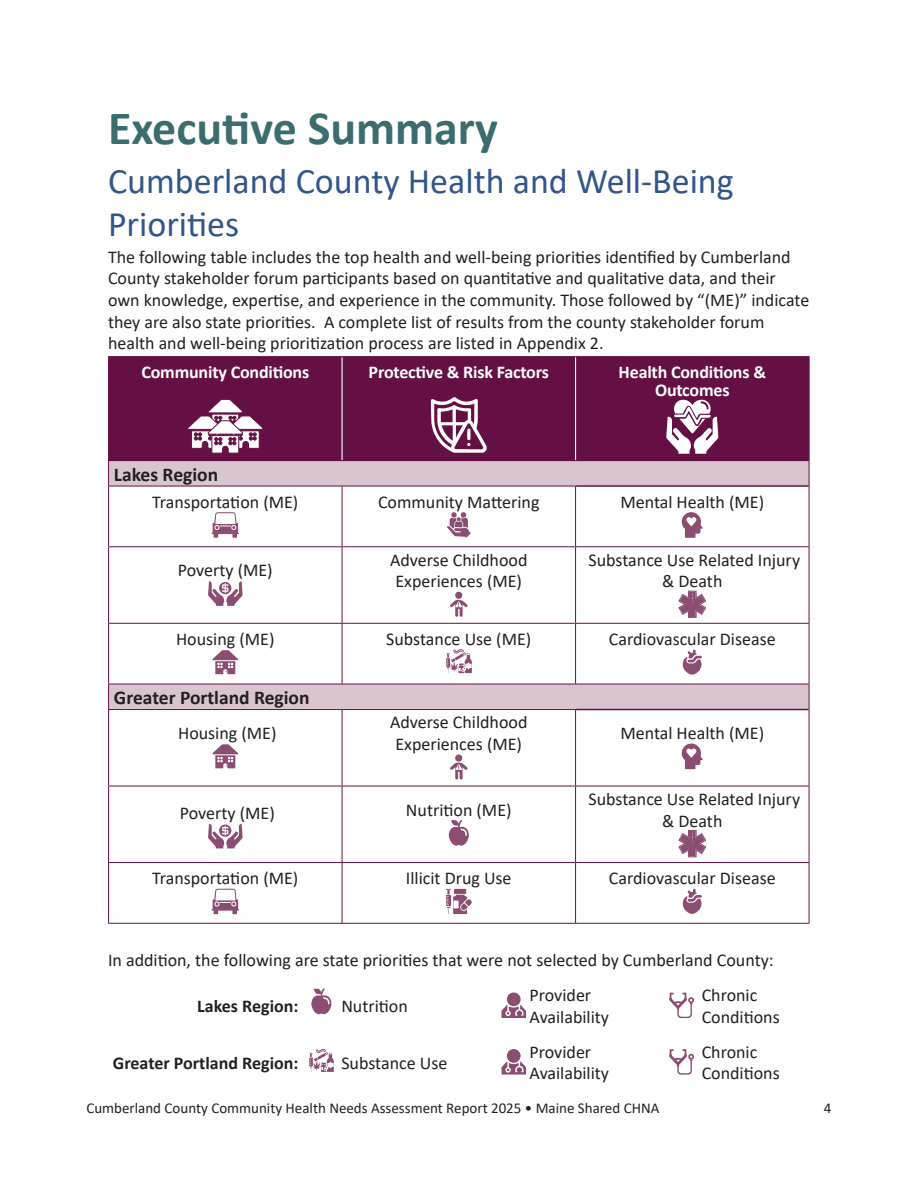
<style>
.page{position:relative;width:918px;height:1188px;background:#fff}
.page>*{position:absolute;margin:0;border:0;box-sizing:border-box;transform-origin:0 0}
.Report_SubSections{font:700 48px "Calibri";color:#3c6d6e}
.Report_SubSections-2{font:36px/43.2px "Calibri";color:#315687}
.Body_Text_Header{font:700 19.5px "Calibri";color:#231f20}
.Body_Text{font:18px/21.6px "Calibri";color:#231f20}
.Table_Header{font:700 18px/18px "Calibri";letter-spacing:-.01em;color:#fff;text-align:center}
.Body_Text_Header-2{font:700 18px "Calibri";color:#231f20}
.t1{font:15px "Calibri";color:#231f20}
</style>
<div class="page">
<div style="left:109px;top:357px;width:699px;height:103px;background:#651044"></div>
<svg style="left:109px;top:461px;width:700px;height:25px;background:#d6c1cc"></svg>
<svg style="left:109px;top:487px;width:700px;height:436px"></svg>
<hr style="left:342px;top:357px;width:1px;height:103px;background:#fff">
<hr style="left:575px;top:357px;width:1px;height:103px;background:#fff">
<hr style="left:108px;top:356px;width:234px;height:1px;background:#651044">
<hr style="left:108px;top:357px;width:1px;height:103px;background:#651044">
<hr style="left:342px;top:356px;width:234px;height:1px;background:#651044">
<hr style="left:576px;top:356px;width:234px;height:1px;background:#651044">
<hr style="left:808px;top:357px;width:2px;height:103px;background:#651044">
<hr style="left:108px;top:460px;width:234px;height:1px;background:#651044">
<hr style="left:342px;top:460px;width:234px;height:1px;background:#651044">
<hr style="left:576px;top:460px;width:234px;height:1px;background:#651044">
<svg style="left:108px;top:461px;width:1px;height:25px"></svg>
<svg style="left:809px;top:461px;width:1px;height:25px"></svg>
<hr style="left:108px;top:486px;width:234px;height:1px;background:#651044">
<hr style="left:108px;top:486px;width:1px;height:60px;background:#651044">
<hr style="left:342px;top:486px;width:234px;height:1px;background:#651044">
<hr style="left:342px;top:486px;width:1px;height:60px;background:#651044">
<hr style="left:575px;top:486px;width:1px;height:60px;background:#651044">
<hr style="left:809px;top:486px;width:1px;height:60px;background:#651044">
<hr style="left:108px;top:546px;width:234px;height:1px;background:#651044">
<hr style="left:108px;top:547px;width:1px;height:76px;background:#651044">
<hr style="left:342px;top:546px;width:234px;height:1px;background:#651044">
<hr style="left:342px;top:547px;width:1px;height:76px;background:#651044">
<hr style="left:576px;top:546px;width:233px;height:1px;background:#651044">
<hr style="left:575px;top:547px;width:1px;height:76px;background:#651044">
<hr style="left:809px;top:547px;width:1px;height:76px;background:#651044">
<hr style="left:108px;top:623px;width:234px;height:1px;background:#651044">
<hr style="left:108px;top:624px;width:1px;height:60px;background:#651044">
<hr style="left:342px;top:623px;width:234px;height:1px;background:#651044">
<hr style="left:342px;top:624px;width:1px;height:60px;background:#651044">
<hr style="left:576px;top:623px;width:233px;height:1px;background:#651044">
<hr style="left:575px;top:624px;width:1px;height:60px;background:#651044">
<hr style="left:809px;top:624px;width:1px;height:60px;background:#651044">
<hr style="left:108px;top:684px;width:234px;height:1px;background:#651044">
<svg style="left:108px;top:684px;width:1px;height:25px"></svg>
<hr style="left:342px;top:684px;width:234px;height:1px;background:#651044">
<hr style="left:576px;top:684px;width:233px;height:1px;background:#651044">
<svg style="left:809px;top:684px;width:1px;height:26px"></svg>
<hr style="left:108px;top:709px;width:234px;height:1px;background:#651044">
<hr style="left:108px;top:710px;width:1px;height:76px;background:#651044">
<hr style="left:342px;top:709px;width:234px;height:1px;background:#651044">
<hr style="left:342px;top:710px;width:1px;height:76px;background:#651044">
<hr style="left:575px;top:710px;width:1px;height:76px;background:#651044">
<hr style="left:809px;top:710px;width:1px;height:76px;background:#651044">
<hr style="left:108px;top:786px;width:234px;height:1px;background:#651044">
<hr style="left:108px;top:786px;width:1px;height:76px;background:#651044">
<hr style="left:342px;top:786px;width:234px;height:1px;background:#651044">
<hr style="left:342px;top:786px;width:1px;height:76px;background:#651044">
<hr style="left:576px;top:786px;width:233px;height:1px;background:#651044">
<hr style="left:575px;top:786px;width:1px;height:76px;background:#651044">
<hr style="left:809px;top:786px;width:1px;height:76px;background:#651044">
<hr style="left:108px;top:862px;width:234px;height:1px;background:#651044">
<hr style="left:108px;top:863px;width:1px;height:60px;background:#651044">
<hr style="left:342px;top:862px;width:234px;height:1px;background:#651044">
<hr style="left:342px;top:863px;width:1px;height:60px;background:#651044">
<hr style="left:576px;top:862px;width:233px;height:1px;background:#651044">
<hr style="left:575px;top:863px;width:1px;height:60px;background:#651044">
<hr style="left:809px;top:863px;width:1px;height:60px;background:#651044">
<hr style="left:108px;top:923px;width:234px;height:1px;background:#651044">
<hr style="left:342px;top:923px;width:234px;height:1px;background:#651044">
<hr style="left:576px;top:923px;width:233px;height:1px;background:#651044">
<hr style="left:576px;top:485px;width:233px;height:2px;background:#651044">
<hr style="left:576px;top:709px;width:233px;height:1px;background:#651044">
<svg style="left:187px;top:399px;width:76px;height:54px"></svg>
<svg style="left:431px;top:397px;width:56px;height:56px"></svg>
<svg style="left:666px;top:400px;width:52px;height:54px"></svg>
<svg style="left:212px;top:512px;width:27px;height:26px"></svg>
<svg style="left:447px;top:512px;width:24px;height:26px"></svg>
<div style="left:685px;top:526px;width:10px;height:12px;background:#8c4d73"></div>
<svg style="left:682px;top:512px;width:21px;height:22px"></svg>
<svg style="left:208px;top:581px;width:35px;height:25px"></svg>
<div style="left:455px;top:592px;width:7px;height:7px;background:#8c4d73;border-radius:4px"></div>
<svg style="left:450px;top:599px;width:18px;height:18px"></svg>
<svg style="left:679px;top:591px;width:27px;height:27px"></svg>
<svg style="left:212px;top:650px;width:26px;height:24px"></svg>
<svg style="left:446px;top:649px;width:26px;height:24px"></svg>
<svg style="left:683px;top:650px;width:19px;height:25px"></svg>
<svg style="left:212px;top:744px;width:26px;height:24px"></svg>
<div style="left:455px;top:754px;width:7px;height:8px;background:#8c4d73;border-radius:4px"></div>
<svg style="left:450px;top:762px;width:18px;height:18px"></svg>
<div style="left:685px;top:758px;width:10px;height:11px;background:#8c4d73"></div>
<svg style="left:682px;top:744px;width:21px;height:21px"></svg>
<svg style="left:208px;top:824px;width:35px;height:24px"></svg>
<svg style="left:449px;top:820px;width:20px;height:26px"></svg>
<svg style="left:679px;top:830px;width:27px;height:27px"></svg>
<svg style="left:212px;top:889px;width:27px;height:25px"></svg>
<svg style="left:446px;top:889px;width:26px;height:25px"></svg>
<svg style="left:683px;top:889px;width:19px;height:25px"></svg>
<div style="left:507px;top:992px;width:14px;height:14px;background:#8c4d73;border-radius:50%"></div>
<svg style="left:501px;top:1005px;width:25px;height:13px"></svg>
<svg style="left:669px;top:993px;width:25px;height:25px"></svg>
<div style="left:507px;top:1049px;width:14px;height:14px;background:#8c4d73;border-radius:50%"></div>
<svg style="left:501px;top:1061px;width:25px;height:14px"></svg>
<svg style="left:669px;top:1049px;width:25px;height:26px"></svg>
<svg style="left:311px;top:988px;width:20px;height:26px"></svg>
<svg style="left:309px;top:1049px;width:25px;height:23px"></svg>
<p class="Report_SubSections" style="left:108px;top:94px;width:391px">Executive Summary</p>
<p class="Report_SubSections-2" style="left:108px;top:158px;width:627px">Cumberland County Health and Well-Being<br>Priorities</p>
<p class="Body_Text" style="left:108px;top:246px;width:703px">The following table includes the top health and well-being priorities identified by Cumberland County stakeholder forum participants based on quantitative and qualitative data, and their own knowledge, expertise, and experience in the community. Those followed by “(ME)” indicate they are also state priorities. A complete list of results from the county stakeholder forum health and well-being prioritization process are listed in Appendix 2.</p>
<p class="Table_Header" style="left:141px;top:363px;width:169px">Community Conditions</p>
<p class="Table_Header" style="left:369px;top:363px;width:182px">Protective &amp; Risk Factors</p>
<p class="Table_Header" style="left:619px;top:363px;width:149px">Health Conditions &amp;<br>Outcomes</p>
<p class="Body_Text_Header" style="left:114px;top:460px;width:106px">Lakes Region</p>
<p class="Body_Text" style="left:152px;top:491px;width:148px">Transportation (ME)</p>
<p class="Body_Text" style="left:378px;top:491px;width:163px">Community Mattering</p>
<p class="Body_Text" style="left:620px;top:491px;width:145px">Mental Health (ME)</p>
<p class="Body_Text" style="left:178px;top:559px;width:96px">Poverty (ME)</p>
<p class="Body_Text" style="left:390px;top:548px;width:139px;text-align:center">Adverse Childhood<br>Experiences (ME)</p>
<p class="Body_Text" style="left:589px;top:548px;width:213px;text-align:center">Substance Use Related Injury &amp; Death</p>
<p class="Body_Text" style="left:176px;top:628px;width:100px">Housing (ME)</p>
<p class="Body_Text" style="left:386px;top:627px;width:147px">Substance Use (ME)</p>
<p class="Body_Text" style="left:609px;top:628px;width:168px">Cardiovascular Disease</p>
<p class="Body_Text_Header" style="left:114px;top:684px;width:197px">Greater Portland Region</p>
<p class="Body_Text" style="left:178px;top:722px;width:100px">Housing (ME)</p>
<p class="Body_Text" style="left:390px;top:711px;width:139px;text-align:center">Adverse Childhood<br>Experiences (ME)</p>
<p class="Body_Text" style="left:620px;top:722px;width:145px">Mental Health (ME)</p>
<p class="Body_Text" style="left:180px;top:802px;width:96px">Poverty (ME)</p>
<p class="Body_Text" style="left:406px;top:799px;width:107px">Nutrition (ME)</p>
<p class="Body_Text" style="left:589px;top:788px;width:213px;text-align:center">Substance Use Related Injury &amp; Death</p>
<p class="Body_Text" style="left:152px;top:867px;width:148px">Transportation (ME)</p>
<p class="Body_Text" style="left:406px;top:867px;width:107px">Illicit Drug Use</p>
<p class="Body_Text" style="left:609px;top:867px;width:168px">Cardiovascular Disease</p>
<p class="Body_Text" style="left:108px;top:949px;width:667px">In addition, the following are state priorities that were not selected by Cumberland County:</p>
<p class="Body_Text_Header-2" style="left:197px;top:993px;width:103px">Lakes Region:</p>
<p class="Body_Text" style="left:341px;top:995px;width:68px">Nutrition</p>
<p class="Body_Text" style="left:530px;top:984px;width:81px">Provider<br>Availability</p>
<p class="Body_Text" style="left:702px;top:984px;width:80px">Chronic<br>Conditions</p>
<p class="Body_Text_Header-2" style="left:113px;top:1050px;width:187px">Greater Portland Region:</p>
<p class="Body_Text" style="left:341px;top:1051px;width:108px">Substance Use</p>
<p class="Body_Text" style="left:530px;top:1041px;width:81px">Provider<br>Availability</p>
<p class="Body_Text" style="left:702px;top:1041px;width:80px">Chronic<br>Conditions</p>
<p class="t1" style="left:86px;top:1097px;width:574px">Cumberland County Community Health Needs Assessment Report 2025 • Maine Shared CHNA</p>
<p class="t1" style="left:824px;top:1097px;width:9px">4</p>
</div>
